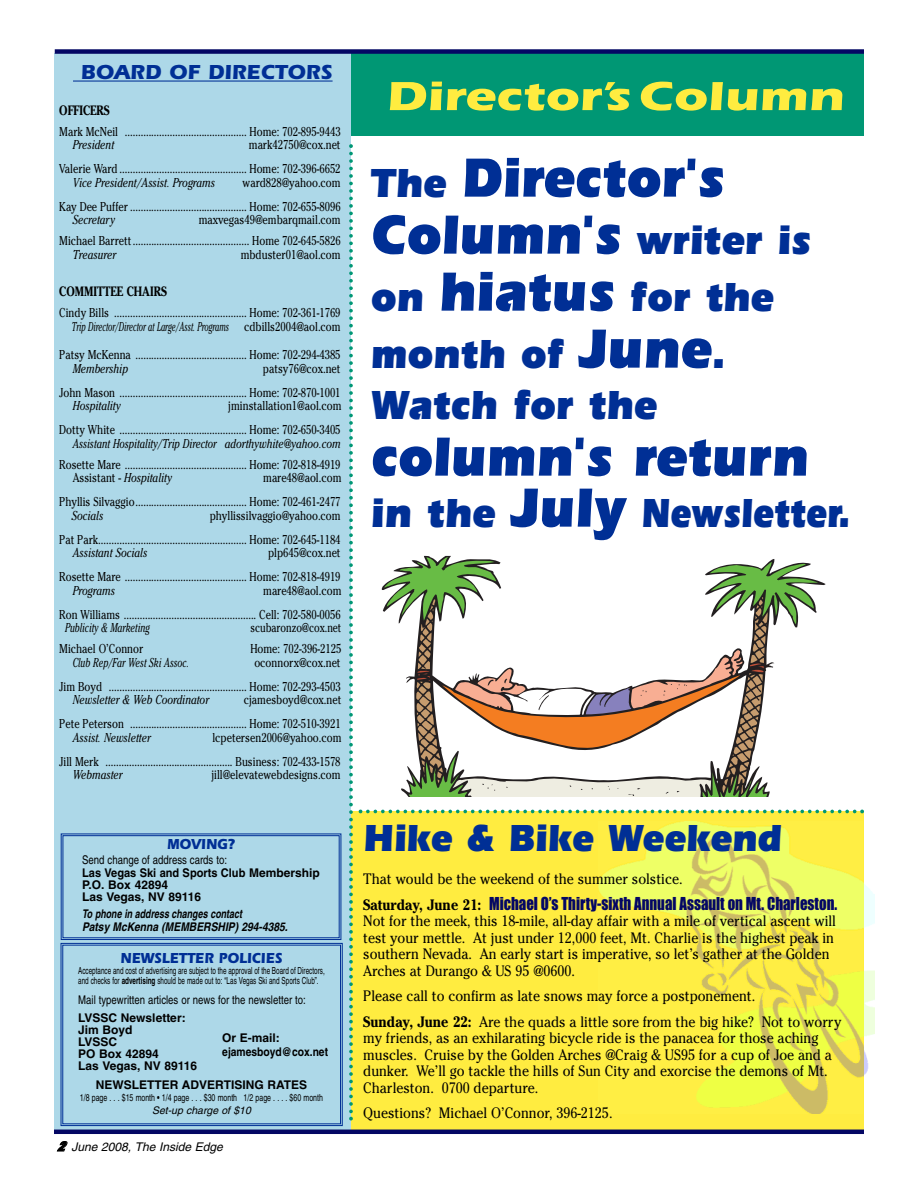
<style>
.page{position:relative;width:918px;height:1188px;background:#fff}
.page>*{position:absolute;margin:0;border:0;box-sizing:border-box;transform-origin:0 0}
.t1{font:900 57px/57px "Itc Eras";color:#002f95;scale:.9 1}
.t2{font:900 42px/57px "Itc Eras";color:#002f95;scale:.9 1}
.t3{font:700 42px "Itc Eras";color:#ffec40;scale:1.25 1}
.t4{font:900 39px "Itc Eras";color:#002f95;scale:.9 1}
.t5{font:700 21px "Itc Eras";color:#002f95}
.t6{font:16.5px "Impact";color:#040764;scale:.9 1}
.t7{font:15px/16.5px "Cheltenham";color:#000;scale:.9 1}
.t8{font:700 15px "Itc Eras";color:#002f95;scale:.9 1}
.t9{font:700 13.5px "Cheltenham";color:#000;scale:.8 1}
.t10{font:12.75px/24px "Cheltenham";color:#000;text-align:right;scale:.8 1}
.t11{font:italic 12.75px "Cheltenham";color:#000;scale:.8 1}
.t12{font:italic 12.75px "Cheltenham";color:#000;scale:.75 1}
.t13{font:italic 12.75px "Cheltenham";color:#000;scale:.7 1}
.t14{font:12.75px "Cheltenham";color:#000;scale:.76 1}
.t15{font:700 12px/12px "Helvetica";color:#000}
.t16{font:12px "Helvetica";color:#000;scale:.8 1}
.t17{font:italic 700 12px/13.5px "Helvetica";color:#000;scale:.74 1}
.t18{font:700 12px/12px "Helvetica";color:#000;scale:.92 1}
.t19{font:italic 12px "Helvetica";color:#000}
.t20{font:italic 10.5px "Helvetica";color:#000}
.t21{font:9.75px/10.5px "Helvetica";color:#000;scale:.65 1}
.t22{font:9.75px "Helvetica";color:#000;scale:.72 1}
.s1{font-style:italic}
.s2{font-weight:700}
.s3{font-family:"Helvetica Neue";font-weight:900;font-stretch:condensed;font-size:13.5px}
.s4{font-size:42px}
.s5{font-size:57px}
.s6{font-family:"Cheltenham";font-weight:700;font-size:15px;color:#000}
</style>
<div class="page">
<div style="left:350px;top:811px;width:514px;height:322px;background:#ffec40"></div>
<div style="left:351px;top:53px;width:513px;height:83px;background:#009774"></div>
<div style="left:55px;top:53px;width:296px;height:1077px;background:#add8e8"></div>
<hr style="left:73px;top:81px;width:260px;height:1px;background:#002f95">
<div style="left:61px;top:943px;width:282px;height:183px;border:1px solid #002f95"></div>
<div style="left:62px;top:945px;width:279px;height:179px;border:1px solid #002f95"></div>
<div style="left:61px;top:833px;width:280px;height:107px;border:1px solid #002f95"></div>
<div style="left:62px;top:835px;width:278px;height:103px;border:1px solid #002f95"></div>
<div style="left:55px;top:49px;width:809px;height:5px;background:#040764"></div>
<hr style="left:54px;top:1130px;width:810px;height:4px;background:#040764">
<svg style="left:349px;top:144px;width:4px;height:976px"></svg>
<svg style="left:359px;top:810px;width:505px;height:3px"></svg>
<img style="left:599px;top:821px;width:276px;height:293px">
<svg style="left:384px;top:557px;width:434px;height:240px"></svg>
<h3 class="t5" style="left:81px;top:65px;width:253px">BOARD OF DIRECTORS</h3>
<p class="t9" style="left:59px;top:105px;width:65px">OFFICERS</p>
<p class="t10" style="left:59px;top:119px;width:353px">Mark McNeil .............................................. Home: 702-895-9443</p>
<p class="t11" style="left:73px;top:140px;width:53px">President</p>
<p class="t10" style="left:59px;top:133px;width:353px">mark42750@cox.net<br>Valerie Ward ................................................ Home: 702-396-6652</p>
<p class="t11" style="left:73px;top:178px;width:179px">Vice President/Assist. Programs</p>
<p class="t10" style="left:59px;top:170px;width:353px">ward828@yahoo.com<br>Kay Dee Puffer ............................................ Home: 702-655-8096</p>
<p class="t11" style="left:73px;top:215px;width:54px">Secretary</p>
<p class="t10" style="left:59px;top:209px;width:353px;line-height:21px">maxvegas49@embarqmail.com<br>Michael Barrett............................................ Home 702-645-5826</p>
<p class="t11" style="left:73px;top:250px;width:56px">Treasurer</p>
<p class="t10" style="left:241px;top:242px;width:126px">mbduster01@aol.com</p>
<p class="t9" style="left:59px;top:287px;width:136px">COMMITTEE CHAIRS</p>
<p class="t10" style="left:59px;top:306px;width:353px;line-height:13.5px">Cindy Bills .................................................. Home: 702-361-1769<br><span class="s1">Trip Director/Director at Large/Asst. Programs</span> cdbills2004@aol.com</p>
<p class="t10" style="left:59px;top:343px;width:353px">Patsy McKenna .......................................... Home: 702-294-4385</p>
<p class="t11" style="left:73px;top:364px;width:71px">Membership</p>
<p class="t10" style="left:59px;top:356px;width:353px">patsy76@cox.net<br>John Mason ................................................ Home: 702-870-1001</p>
<p class="t11" style="left:73px;top:401px;width:61px">Hospitality</p>
<p class="t10" style="left:59px;top:394px;width:354px">jminstallation1@aol.com<br>Dotty White ................................................ Home: 702-650-3405</p>
<p class="t12" style="left:73px;top:439px;width:359px">Assistant Hospitality/Trip Director adorthywhite@yahoo.com</p>
<p class="t10" style="left:73px;top:457px;width:336px;line-height:13.5px;text-align:left;text-indent:-14px">Rosette Mare .............................................. Home: 702-818-4919<br>Assistant - <span class="s1">Hospitality</span></p>
<p class="t10" style="left:59px;top:466px;width:354px">mare48@aol.com<br>Phyllis Silvaggio.......................................... Home: 702-461-2477</p>
<p class="t11" style="left:72px;top:511px;width:41px">Socials</p>
<p class="t10" style="left:59px;top:503px;width:353px">phyllissilvaggio@yahoo.com<br>Pat Park........................................................ Home: 702-645-1184</p>
<p class="t11" style="left:73px;top:548px;width:95px">Assistant Socials</p>
<p class="t10" style="left:59px;top:541px;width:353px">plp645@cox.net<br>Rosette Mare .............................................. Home: 702-818-4919</p>
<p class="t11" style="left:73px;top:586px;width:54px">Programs</p>
<p class="t10" style="left:59px;top:578px;width:354px">mare48@aol.com<br>Ron Williams .................................................. Cell: 702-580-0056</p>
<p class="t13" style="left:65px;top:623px;width:122px">Publicity &amp; Marketing</p>
<p class="t14" style="left:250px;top:620px;width:121px">scubaronzo@cox.net</p>
<p class="t10" style="left:59px;top:637px;width:107px">Michael O’Connor</p>
<p class="t10" style="left:250px;top:637px;width:115px">Home: 702-396-2125</p>
<p class="t13" style="left:73px;top:658px;width:168px">Club Rep/Far West Ski Assoc.</p>
<p class="t10" style="left:59px;top:650px;width:353px">oconnorx@cox.net<br>Jim Boyd .................................................... Home: 702-293-4503</p>
<p class="t11" style="left:73px;top:695px;width:172px">Newsletter &amp; Web Coordinator</p>
<p class="t10" style="left:59px;top:688px;width:354px">cjamesboyd@cox.net<br>Pete Peterson ............................................ Home: 702-510-3921</p>
<p class="t11" style="left:73px;top:733px;width:99px">Assist. Newsletter</p>
<p class="t10" style="left:59px;top:725px;width:354px">lcpetersen2006@yahoo.com<br>Jill Merk ................................................ Business: 702-433-1578</p>
<p class="t11" style="left:73px;top:770px;width:64px">Webmaster</p>
<p class="t10" style="left:211px;top:763px;width:163px">jill@elevatewebdesigns.com</p>
<p class="t8" style="left:167px;top:839px;width:77px">MOVING?</p>
<p class="t16" style="left:82px;top:855px;width:183px">Send change of address cards to:</p>
<p class="t18" style="left:82px;top:868px;width:260px">Las Vegas Ski and Sports Club Membership<br>P.O. Box 42894<br>Las Vegas, NV 89116</p>
<p class="t17" style="left:82px;top:908px;width:279px">To phone in address changes contact<br>Patsy McKenna (MEMBERSHIP) 294-4385.</p>
<p class="t8" style="left:120px;top:953px;width:181px">NEWSLETTER POLICIES</p>
<p class="t21" style="left:78px;top:966px;width:381px">Acceptance and cost of advertising are subject to the approval of the Board of Directors, and checks for <span class="s2">advertising</span> should be made out to: “Las Vegas Ski and Sports Club”.</p>
<p class="t16" style="left:78px;top:995px;width:286px">Mail typewritten articles or news for the newsletter to:</p>
<p class="t15" style="left:78px;top:1013px;width:121px">LVSSC Newsletter:<br>Jim Boyd<br>LVSSC<br>PO Box 42894<br>Las Vegas, NV 89116</p>
<p class="t15" style="left:96px;top:1080px;width:213px">NEWSLETTER ADVERTISING RATES</p>
<p class="t22" style="left:80px;top:1094px;width:339px">1/8 page . . . $15 month • 1/4 page . . . $30 month 1/2 page . . . . $60 month</p>
<p class="t20" style="left:152px;top:1106px;width:100px">Set-up charge of $10</p>
<p class="t19" style="left:57px;top:1143px;width:167px"><span class="s3">2</span> June 2008, The Inside Edge</p>
<p class="t15" style="left:222px;top:1032px;width:107px;line-height:14.1px">Or E-mail: ejamesboyd@cox.net</p>
<h2 class="t3" style="left:386px;top:81px;width:368px">Director’s Column</h2>
<h1 class="t1" style="left:371px;top:155px;width:491px"><span class="s4">The</span> Director's<br>Column's <span class="s4">writer is</span></h1>
<h2 class="t2" style="left:371px;top:273px;width:449px">on <span class="s5">hiatus</span> for the month of <span class="s5">June</span>.</h2>
<h2 class="t2" style="left:371px;top:381px;width:320px">Watch for the</h2>
<h1 class="t1" style="left:371px;top:434px;width:488px">column's return</h1>
<h2 class="t2" style="left:371px;top:489px;width:534px">in the <span class="s5">July</span> Newsletter.</h2>
<h3 class="t4" style="left:363px;top:824px;width:467px">Hike &amp; Bike Weekend</h3>
<p class="t7" style="left:363px;top:871px;width:356px">That would be the weekend of the summer solstice.</p>
<p class="t6" style="left:363px;top:894px;width:528px"><span class="s6">Saturday, June 21:</span> Michael O’s Thirty-sixth Annual Assault on Mt. Charleston.</p>
<p class="t7" style="left:363px;top:913px;width:527px">Not for the meek, this 18-mile, all-day affair with a mile of vertical ascent will test your mettle. At just under 12,000 feet, Mt. Charlie is the highest peak in southern Nevada. An early start is imperative, so let’s gather at the Golden Arches at Durango &amp; US 95 @0600.</p>
<p class="t7" style="left:363px;top:983px;width:533px;line-height:25.5px">Please call to confirm as late snows may force a postponement.<br><span class="s2">Sunday, June 22:</span> Are the quads a little sore from the big hike? Not to worry</p>
<p class="t7" style="left:363px;top:1030px;width:522px">my friends, as an exhilarating bicycle ride is the panacea for those aching muscles. Cruise by the Golden Arches @Craig &amp; US95 for a cup of Joe and a dunker. We’ll go tackle the hills of Sun City and exorcise the demons of Mt.<br>Charleston. 0700 departure.</p>
<p class="t7" style="left:363px;top:1105px;width:278px">Questions? Michael O’Connor, 396-2125.</p>
</div>
